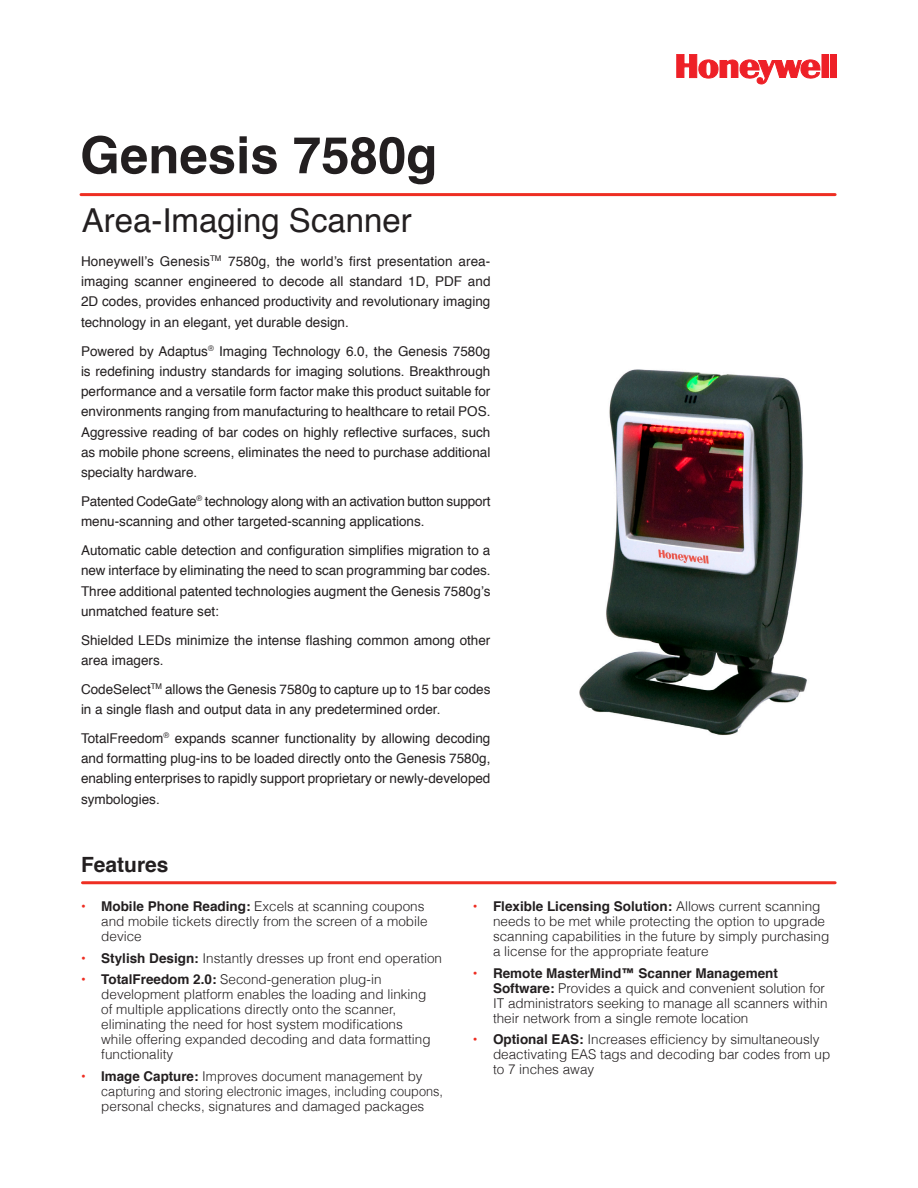
<style>
.page{position:relative;width:918px;height:1188px;background:#fff}
.page>*{position:absolute;margin:0;border:0;box-sizing:border-box;transform-origin:0 0}
.Product_Name_-_Front{font:700 51px "Helvetica";color:#231f20}
.Product_Descriptor{font:33px "Helvetica";color:#231f20}
.Overview_and_Feature{font:700 21px "Helvetica";color:#231f20}
.Overview_Body{font:13.5px/20.2px "Helvetica";color:#231f20;text-align:justify}
.t1{font:300 13.5px/15px "Helvetica";color:#231f20}
.s1{font-weight:700;color:#ee2e22}
.s2{font-weight:700}
</style>
<div class="page">
<svg style="left:677px;top:54px;width:144px;height:30px"></svg>
<div style="left:822px;top:54px;width:6px;height:24px;background:#ee2027"></div>
<div style="left:822px;top:54px;width:7px;height:24px;border:1px solid #ee2027"></div>
<div style="left:830px;top:54px;width:7px;height:24px;background:#ee2027"></div>
<hr style="left:81px;top:193px;width:754px;height:3px;background:#ee2e22">
<hr style="left:82px;top:881px;width:753px;height:3px;background:#ee2e22">
<img style="left:579px;top:369px;width:228px;height:366px">
<p class="Product_Name_-_Front" style="left:80px;top:114px;width:359px">Genesis 7580g</p>
<p class="Product_Descriptor" style="left:82px;top:195px;width:332px">Area-Imaging Scanner</p>
<p class="Overview_Body" style="left:81px;top:251px;width:411px">Honeywell’s Genesis<sup>TM</sup> 7580g, the world’s first presentation area&shy;imaging scanner engineered to decode all standard 1D, PDF and 2D codes, provides enhanced productivity and revolutionary imaging technology in an elegant, yet durable design.</p>
<p class="Overview_Body" style="left:81px;top:341px;width:411px">Powered by Adaptus<sup>®</sup> Imaging Technology 6.0, the Genesis 7580g is redefining industry standards for imaging solutions. Breakthrough performance and a versatile form factor make this product suitable for environments ranging from manufacturing to healthcare to retail POS.<br>Aggressive reading of bar codes on highly reflective surfaces, such as mobile phone screens, eliminates the need to purchase additional specialty hardware.</p>
<p class="Overview_Body" style="left:81px;top:491px;width:411px">Patented CodeGate<sup>®</sup> technology along with an activation button support menu-scanning and other targeted-scanning applications.</p>
<p class="Overview_Body" style="left:81px;top:541px;width:411px">Automatic cable detection and configuration simplifies migration to a new interface by eliminating the need to scan programming bar codes.<br>Three additional patented technologies augment the Genesis 7580g’s unmatched feature set:</p>
<p class="Overview_Body" style="left:81px;top:630px;width:411px">Shielded LEDs minimize the intense flashing common among other area imagers.</p>
<p class="Overview_Body" style="left:81px;top:679px;width:411px">CodeSelect<sup>TM</sup> allows the Genesis 7580g to capture up to 15 bar codes in a single flash and output data in any predetermined order.</p>
<p class="Overview_Body" style="left:81px;top:728px;width:411px">TotalFreedom<sup>®</sup> expands scanner functionality by allowing decoding and formatting plug-ins to be loaded directly onto the Genesis 7580g, enabling enterprises to rapidly support proprietary or newly-developed symbologies.</p>
<p class="Overview_and_Feature" style="left:81px;top:848px;width:89px">Features</p>
<p class="t1" style="left:101px;top:898px;width:328px;text-indent:-20px"><span class="s1">•</span> <span class="s2">Mobile Phone Reading:</span> Excels at scanning coupons and mobile tickets directly from the screen of a mobile device</p>
<p class="t1" style="left:81px;top:950px;width:363px"><span class="s1">•</span> <span class="s2">Stylish Design:</span> Instantly dresses up front end operation</p>
<p class="t1" style="left:101px;top:971px;width:331px;text-indent:-20px"><span class="s1">•</span> <span class="s2">TotalFreedom 2.0:</span> Second-generation plug-in development platform enables the loading and linking of multiple applications directly onto the scanner, eliminating the need for host system modifications while offering expanded decoding and data formatting functionality</p>
<p class="t1" style="left:101px;top:1068px;width:343px;text-indent:-20px"><span class="s1">•</span> <span class="s2">Image Capture:</span> Improves document management by capturing and storing electronic images, including coupons, personal checks, signatures and damaged packages</p>
<p class="t1" style="left:493px;top:898px;width:338px;text-indent:-20px"><span class="s1">•</span> <span class="s2">Flexible Licensing Solution:</span> Allows current scanning needs to be met while protecting the option to upgrade scanning capabilities in the future by simply purchasing a license for the appropriate feature</p>
<p class="t1" style="left:493px;top:965px;width:336px;text-indent:-20px"><span class="s1">•</span> <span class="s2">Remote MasterMind™ Scanner Management Software:</span> Provides a quick and convenient solution for IT administrators seeking to manage all scanners within their network from a single remote location</p>
<p class="t1" style="left:493px;top:1031px;width:339px;text-indent:-20px"><span class="s1">•</span> <span class="s2">Optional EAS:</span> Increases efficiency by simultaneously deactivating EAS tags and decoding bar codes from up to 7 inches away</p>
</div>
